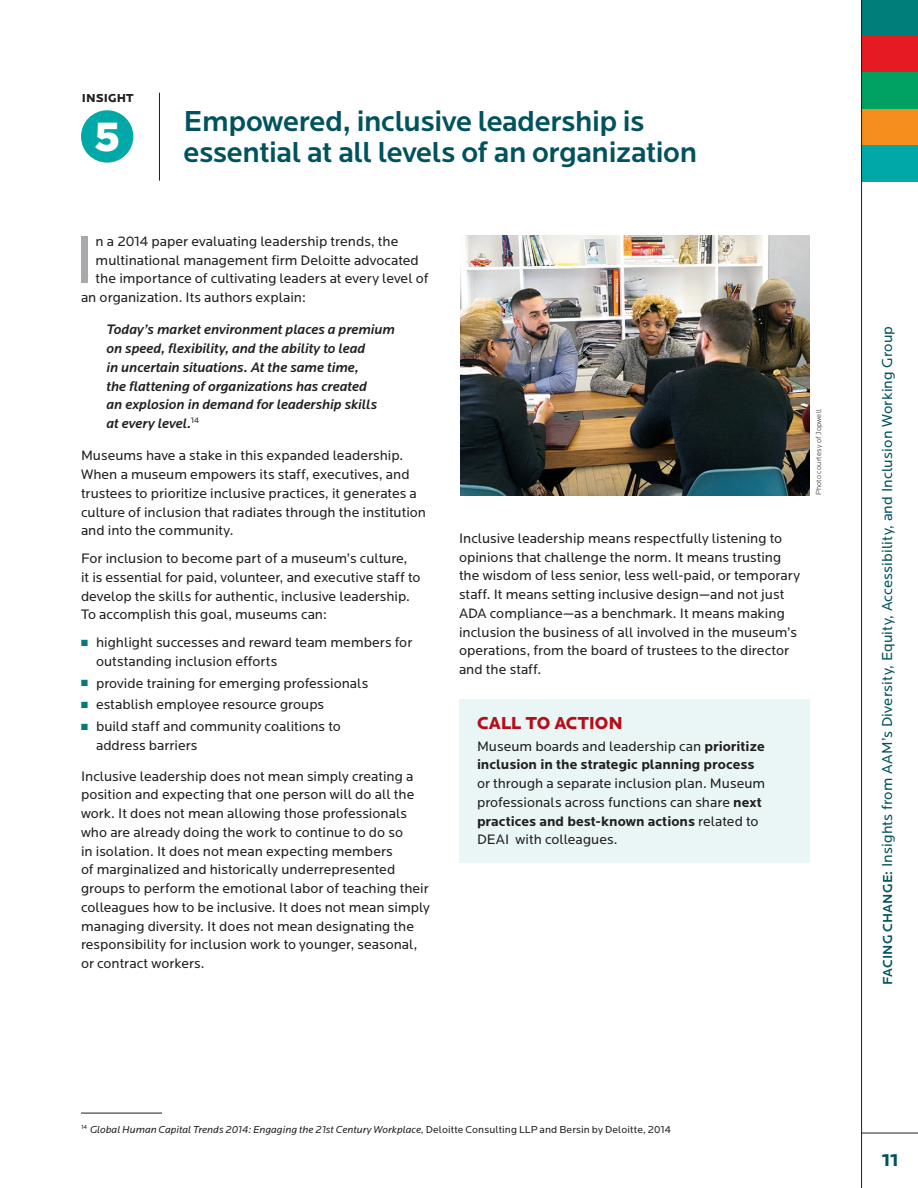
<style>
.page{position:relative;width:918px;height:1188px;background:#fff}
.page>*{position:absolute;margin:0;border:0;box-sizing:border-box;transform-origin:0 0}
.body_w_drop{font:70.5px "Locator";color:#a8a9ad}
.insight_sub1{font:900 40.5px "Gotham";color:#fff}
.insight_sub1-2{font:500 30px/31.5px "Locator";letter-spacing:-.015em;color:#00525d}
.body_call_to_action{font:900 18px "Locator";letter-spacing:-.01em;color:#b50e1a}
.t1{font:900 18px "Locator";color:#00525d}
.t2{font:15px "Locator";letter-spacing:.01em;color:#00525d}
.body{font:14.25px/18.8px "Locator";color:#231f20}
.body_more_space_befo{font:14.25px/18.8px "Locator";color:#231f20}
.body_with_shading_li{font:14.25px/18.8px "Locator";color:#231f20}
.body_block_quote{font:italic 500 14.25px/18.8px "Locator";color:#231f20}
.body_w_drop-2{font:14.25px "Locator";color:#231f20}
.insight_icon_eyebrow{font:900 12px "Locator";letter-spacing:.005em;color:#231f20}
.footnote_w_rule_nest{font:italic 10.5px "Locator";letter-spacing:.005em;color:#231f20}
.photo_credit{font:300 7.5px "Locator";letter-spacing:.02em;color:#231f20}
.s1{color:#007e7a}
.s2{font-weight:700}
.s3{font-style:normal}
.s4{font-weight:500;font-size:13.5px}
</style>
<div class="page">
<div style="left:861px;top:0;width:57px;height:37px;background:#007e7a"></div>
<div style="left:861px;top:36px;width:57px;height:37px;background:#e51a23"></div>
<div style="left:861px;top:73px;width:57px;height:36px;background:#00a261"></div>
<div style="left:861px;top:109px;width:57px;height:36px;background:#f68e1e"></div>
<div style="left:861px;top:145px;width:57px;height:37px;background:#00a9a7"></div>
<hr style="left:861px;top:1133px;width:57px;height:1px;background:#231f20">
<img style="left:461px;top:235px;width:349px;height:260px">
<hr style="left:861px;top:0;width:1px;height:1188px;background:#231f20">
<div style="left:459px;top:699px;width:351px;height:49px;background:#e9f6f5"></div>
<div style="left:459px;top:724px;width:351px;height:139px;background:#e9f6f5"></div>
<div style="left:81px;top:110px;width:52px;height:53px;background:#00a9a7;border-radius:50%"></div>
<hr style="left:159px;top:93px;width:1px;height:88px;background:#231f20">
<hr style="left:81px;top:1113px;width:81px;height:1px;background:#231f20">
<p class="insight_icon_eyebrow" style="left:82px;top:91px;width:53px">INSIGHT</p>
<p class="insight_sub1" style="left:94px;top:109px;width:27px">5</p>
<p class="insight_sub1-2" style="left:184px;top:105px;width:515px">Empowered, inclusive leadership is essential at all levels of an organization</p>
<p class="body_w_drop" style="left:74px;top:221px;width:22px">I</p>
<p class="body_w_drop-2" style="left:96px;top:233px;width:304px">n a 2014 paper evaluating leadership trends, the</p>
<p class="body_w_drop-2" style="left:96px;top:252px;width:325px">multinational management firm Deloitte advocated</p>
<p class="body_w_drop-2" style="left:96px;top:271px;width:334px">the importance of cultivating leaders at every level of</p>
<p class="body_w_drop-2" style="left:81px;top:290px;width:226px">an organization. Its authors explain:</p>
<p class="body_block_quote" style="left:106px;top:321px;width:290px">Today’s market environment places a premium on speed, flexibility, and the ability to lead<br>in uncertain situations. At the same time,<br>the flattening of organizations has created<br>an explosion in demand for leadership skills<br>at every level.<sup>14</sup></p>
<p class="body" style="left:81px;top:447px;width:347px">Museums have a stake in this expanded leadership.<br>When a museum empowers its staff, executives, and trustees to prioritize inclusive practices, it generates a culture of inclusion that radiates through the institution and into the community.</p>
<p class="body" style="left:81px;top:549px;width:341px">For inclusion to become part of a museum’s culture,<br>it is essential for paid, volunteer, and executive staff to develop the skills for authentic, inclusive leadership.<br>To accomplish this goal, museums can:</p>
<p class="body_more_space_befo" style="left:96px;top:633px;width:318px;text-indent:-15px"><span class="s1">■</span> highlight successes and reward team members for outstanding inclusion efforts</p>
<p class="body_more_space_befo" style="left:81px;top:674px;width:289px"><span class="s1">■</span> provide training for emerging professionals</p>
<p class="body_more_space_befo" style="left:81px;top:696px;width:245px"><span class="s1">■</span> establish employee resource groups</p>
<p class="body_more_space_befo" style="left:96px;top:717px;width:246px;text-indent:-15px"><span class="s1">■</span> build staff and community coalitions to address barriers</p>
<p class="body_more_space_befo" style="left:81px;top:767px;width:350px">Inclusive leadership does not mean simply creating a position and expecting that one person will do all the work. It does not mean allowing those professionals who are already doing the work to continue to do so<br>in isolation. It does not mean expecting members<br>of marginalized and historically underrepresented groups to perform the emotional labor of teaching their colleagues how to be inclusive. It does not mean simply managing diversity. It does not mean designating the responsibility for inclusion work to younger, seasonal, or contract workers.</p>
<p class="body" style="left:459px;top:529px;width:343px">Inclusive leadership means respectfully listening to opinions that challenge the norm. It means trusting the wisdom of less senior, less well-paid, or temporary staff. It means setting inclusive design—and not just ADA compliance—as a benchmark. It means making inclusion the business of all involved in the museum’s operations, from the board of trustees to the director and the staff.</p>
<p class="photo_credit" style="left:815px;top:495px;width:88px;rotate:-90deg">Photo courtesy of Jopwell</p>
<p class="body_call_to_action" style="left:477px;top:712px;width:147px">CALL TO ACTION</p>
<p class="body_with_shading_li" style="left:477px;top:737px;width:290px">Museum boards and leadership can <span class="s2">prioritize inclusion in the strategic planning process </span>or through a separate inclusion plan. Museum professionals across functions can share <span class="s2">next practices and best-known actions</span> related to DEAI with colleagues.</p>
<p class="footnote_w_rule_nest" style="left:81px;top:1123px;width:592px"><sup>14</sup> Global Human Capital Trends 2014: Engaging the 21st Century Workplace, <span class="s3">Deloitte Consulting LLP and Bersin by Deloitte, 2014</span></p>
<p class="t2" style="left:879px;top:985px;width:661px;rotate:-90deg"><span class="s4">FACING CHANGE:</span> Insights from AAM’s Diversity, Equity, Accessibility, and Inclusion Working Group</p>
<p class="t1" style="left:882px;top:1149px;width:18px">11</p>
</div>
